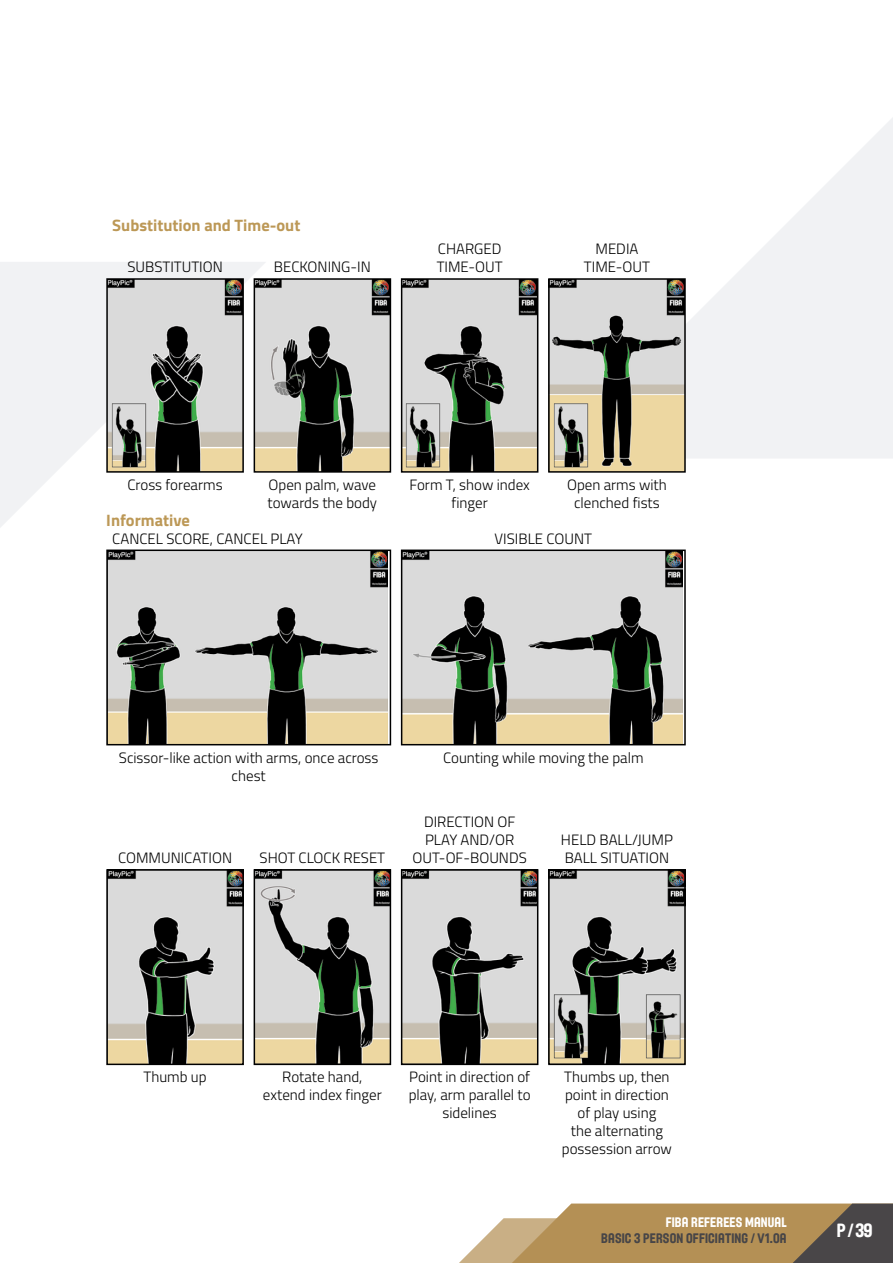
<style>
.page{position:relative;width:893px;height:1263px;background:#fff}
.page>*{position:absolute;margin:0;border:0;box-sizing:border-box;transform-origin:0 0}
.t1{font:18.75px "Fiba";color:#fff}
.t2{font:700 16.5px "Titillium";color:#bc9856}
.t3{font:300 15px/18px "Titillium";color:#000;text-align:center}
.t4{font:13.5px "Fiba";letter-spacing:.01em;color:#474547}
.t5{font:13.5px "Fiba";letter-spacing:.01em;color:#fff}
</style>
<div class="page">
<svg style="left:0;top:262px;width:265px;height:265px;fill:#f1f2f4"></svg>
<svg style="left:686px;top:118px;width:207px;height:340px;fill:#f1f2f4"></svg>
<svg style="left:459px;top:1203px;width:434px;height:60px;background:#ac9269"></svg>
<img style="left:109px;top:281px;width:132px;height:189px">
<div style="left:106px;top:278px;width:138px;height:195px;border:2px solid #000"></div>
<img style="left:257px;top:281px;width:131px;height:189px">
<div style="left:254px;top:278px;width:137px;height:195px;border:2px solid #000"></div>
<img style="left:404px;top:281px;width:131px;height:189px">
<div style="left:401px;top:278px;width:137px;height:195px;border:2px solid #000"></div>
<img style="left:551px;top:281px;width:132px;height:189px">
<div style="left:548px;top:278px;width:138px;height:195px;border:2px solid #000"></div>
<img style="left:109px;top:552px;width:278px;height:190px">
<div style="left:106px;top:549px;width:285px;height:196px;border:2px solid #000"></div>
<img style="left:404px;top:552px;width:278px;height:190px">
<div style="left:401px;top:549px;width:285px;height:196px;border:2px solid #000"></div>
<img style="left:109px;top:872px;width:132px;height:190px">
<div style="left:106px;top:869px;width:138px;height:196px;border:2px solid #000"></div>
<img style="left:257px;top:872px;width:131px;height:190px">
<div style="left:254px;top:869px;width:137px;height:196px;border:2px solid #000"></div>
<img style="left:404px;top:872px;width:131px;height:190px">
<div style="left:401px;top:869px;width:137px;height:196px;border:2px solid #000"></div>
<img style="left:551px;top:872px;width:132px;height:190px">
<div style="left:548px;top:869px;width:138px;height:196px;border:2px solid #000"></div>
<p class="t2" style="left:112px;top:213px;width:190px">Substitution and Time-out</p>
<p class="t3" style="left:127px;top:257px;width:97px">SUBSTITUTION</p>
<p class="t3" style="left:274px;top:257px;width:98px">BECKONING-IN</p>
<p class="t3" style="left:437px;top:239px;width:68px;text-align:left">CHARGED<br>TIME-OUT</p>
<p class="t3" style="left:584px;top:239px;width:68px">MEDIA<br>TIME-OUT</p>
<p class="t3" style="left:127px;top:475px;width:97px">Cross forearms</p>
<p class="t3" style="left:268px;top:475px;width:111px;text-align:left">Open palm, wave towards the body</p>
<p class="t3" style="left:409px;top:475px;width:122px">Form T, show index finger</p>
<p class="t3" style="left:567px;top:475px;width:101px">Open arms with clenched fists</p>
<p class="t2" style="left:106px;top:508px;width:85px">Informative</p>
<p class="t3" style="left:112px;top:528px;width:192px">CANCEL SCORE, CANCEL PLAY</p>
<p class="t3" style="left:495px;top:528px;width:99px">VISIBLE COUNT</p>
<p class="t3" style="left:119px;top:748px;width:261px">Scissor-like action with arms, once across chest</p>
<p class="t3" style="left:443px;top:748px;width:202px">Counting while moving the palm</p>
<p class="t3" style="left:118px;top:848px;width:115px">COMMUNICATION</p>
<p class="t3" style="left:260px;top:848px;width:127px">SHOT CLOCK RESET</p>
<p class="t3" style="left:412px;top:812px;width:116px">DIRECTION OF<br>PLAY AND/OR<br>OUT-OF-BOUNDS</p>
<p class="t3" style="left:561px;top:830px;width:113px;text-align:left">HELD BALL/JUMP<br>BALL SITUATION</p>
<p class="t3" style="left:144px;top:1067px;width:65px">Thumb up</p>
<p class="t3" style="left:263px;top:1067px;width:120px">Rotate hand, extend index finger</p>
<p class="t3" style="left:409px;top:1067px;width:123px">Point in direction of play, arm parallel to sidelines</p>
<p class="t3" style="left:562px;top:1067px;width:112px">Thumbs up, then point in direction of play using<br>the alternating possession arrow</p>
<p class="t5" style="left:666px;top:1213px;width:122px">FIBA REFEREES MANUAL</p>
<p class="t4" style="left:601px;top:1230px;width:187px">BASIC 3 PERSON OFFICIATING / V1.0A</p>
<p class="t1" style="left:837px;top:1218px;width:37px">P / 39</p>
</div>
